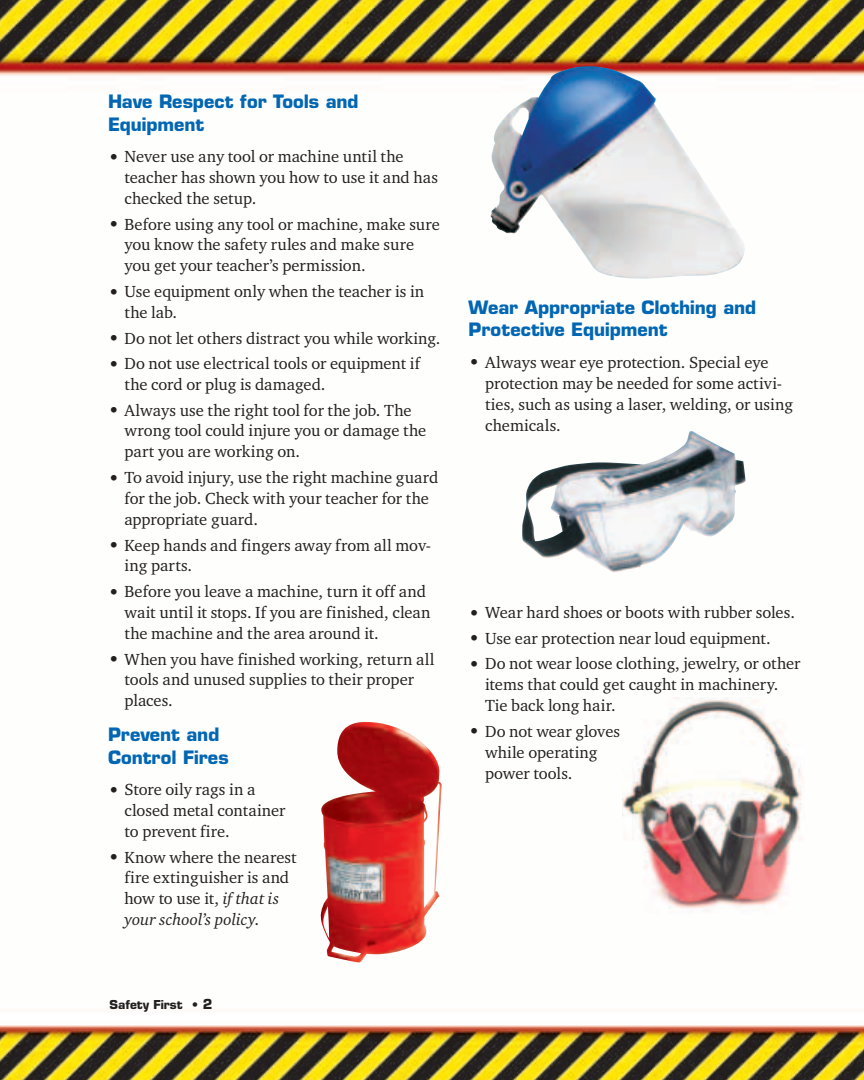
<style>
.page{position:relative;width:864px;height:1080px;background:#fff}
.page>*{position:absolute;margin:0;border:0;box-sizing:border-box;transform-origin:0 0}
.t1{font:700 18px/22.5px "Eurostile LT Std";letter-spacing:-.005em;color:#0166b3}
.t2{font:16.5px/21px "Charter ITC Pro";color:#231f20}
.t3{font:700 12px "Eurostile LT Std";color:#231f20}
.s1{font-size:19.5px}
.s2{font-style:italic}
.s3{font-size:13.5px}
</style>
<div class="page">
<img style="left:0;top:0;width:864px;height:1079px">
<img style="left:319px;top:722px;width:123px;height:241px">
<img style="left:522px;top:431px;width:224px;height:141px">
<img style="left:622px;top:697px;width:182px;height:221px">
<img style="left:490px;top:66px;width:260px;height:213px">
<p class="t1" style="left:108px;top:92px;width:252px">Have Respect for Tools and<br>Equipment</p>
<p class="t2" style="left:124px;top:147px;width:315px;text-indent:-16px"><span class="s1">•</span> Never use any tool or machine until the teacher has shown you how to use it and has checked the setup.</p>
<p class="t2" style="left:124px;top:215px;width:317px;text-indent:-16px"><span class="s1">•</span> Before using any tool or machine, make sure you know the safety rules and make sure you get your teacher’s permission.</p>
<p class="t2" style="left:124px;top:282px;width:301px;text-indent:-16px"><span class="s1">•</span> Use equipment only when the teacher is in the lab.</p>
<p class="t2" style="left:108px;top:329px;width:334px"><span class="s1">•</span> Do not let others distract you while working.</p>
<p class="t2" style="left:124px;top:354px;width:297px;text-indent:-16px"><span class="s1">•</span> Do not use electrical tools or equipment if the cord or plug is damaged.</p>
<p class="t2" style="left:124px;top:401px;width:303px;text-indent:-16px"><span class="s1">•</span> Always use the right tool for the job. The wrong tool could injure you or damage the part you are working on.</p>
<p class="t2" style="left:124px;top:468px;width:315px;text-indent:-16px"><span class="s1">•</span> To avoid injury, use the right machine guard for the job. Check with your teacher for the appropriate guard.</p>
<p class="t2" style="left:124px;top:536px;width:308px;text-indent:-16px"><span class="s1">•</span> Keep hands and fingers away from all mov&shy;ing parts.</p>
<p class="t2" style="left:124px;top:582px;width:308px;text-indent:-16px"><span class="s1">•</span> Before you leave a machine, turn it off and wait until it stops. If you are finished, clean the machine and the area around it.</p>
<p class="t2" style="left:124px;top:650px;width:311px;text-indent:-16px"><span class="s1">•</span> When you have finished working, return all tools and unused supplies to their proper places.</p>
<p class="t1" style="left:108px;top:725px;width:122px">Prevent and<br>Control Fires</p>
<p class="t2" style="left:124px;top:780px;width:163px;text-indent:-16px"><span class="s1">•</span> Store oily rags in a closed metal container to prevent fire.</p>
<p class="t2" style="left:124px;top:848px;width:174px;text-indent:-16px"><span class="s1">•</span> Know where the nearest fire extinguisher is and how to use it, <span class="s2">if that is your school’s policy</span>.</p>
<p class="t3" style="left:110px;top:1000px;width:105px">Safety First • <span class="s3">2</span></p>
<p class="t1" style="left:469px;top:298px;width:289px">Wear Appropriate Clothing and<br>Protective Equipment</p>
<p class="t2" style="left:485px;top:353px;width:309px;text-indent:-16px"><span class="s1">•</span> Always wear eye protection. Special eye protection may be needed for some activi&shy;ties, such as using a laser, welding, or using chemicals.</p>
<p class="t2" style="left:469px;top:603px;width:328px"><span class="s1">•</span> Wear hard shoes or boots with rubber soles.</p>
<p class="t2" style="left:469px;top:629px;width:304px"><span class="s1">•</span> Use ear protection near loud equipment.</p>
<p class="t2" style="left:485px;top:654px;width:317px;text-indent:-16px"><span class="s1">•</span> Do not wear loose clothing, jewelry, or other items that could get caught in machinery.<br>Tie back long hair.</p>
<p class="t2" style="left:485px;top:722px;width:137px;text-indent:-16px"><span class="s1">•</span> Do not wear gloves while operating power tools.</p>
</div>
